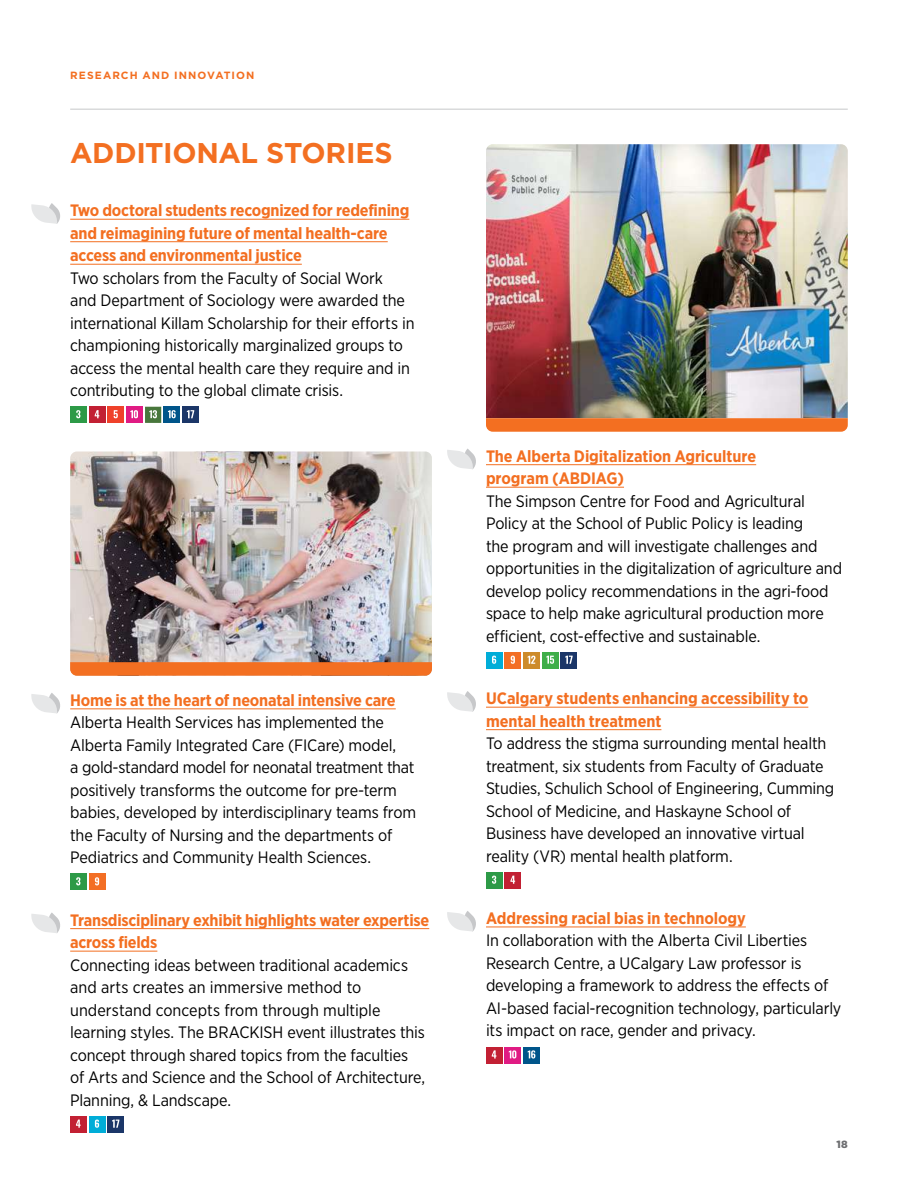
<style>
.page{position:relative;width:918px;height:1188px;background:#fff}
.page>*{position:absolute;margin:0;border:0;box-sizing:border-box;transform-origin:0 0}
.t1{font:700 28.5px "Gotham";letter-spacing:-.01em;color:#f36f21}
.t2{font:16.5px/22.5px "Gotham Narrow";letter-spacing:-.01em;color:#000}
.t3{font:700 16.5px/22.5px "Gotham Narrow";letter-spacing:-.01em;color:#f36f21}
.t4{font:700 10.5px "Gotham";letter-spacing:.1em;color:#f36f21}
.t5{font:900 10.5px "Gotham";color:#6d6e71}
</style>
<div class="page">
<hr style="left:70px;top:109px;width:778px;height:1px;background:#c7c8ca">
<hr style="left:70px;top:219px;width:339px;height:1px;background:#f36f21">
<hr style="left:70px;top:241px;width:318px;height:1px;background:#f36f21">
<hr style="left:70px;top:264px;width:232px;height:1px;background:#f36f21">
<div style="left:70px;top:407px;width:16px;height:16px;background:#2d9a47"></div>
<svg style="left:76px;top:410px;width:4px;height:8px"></svg>
<div style="left:89px;top:407px;width:16px;height:16px;background:#c22033"></div>
<svg style="left:95px;top:410px;width:4px;height:8px"></svg>
<div style="left:108px;top:407px;width:16px;height:16px;background:#ef412a"></div>
<svg style="left:114px;top:410px;width:4px;height:8px"></svg>
<div style="left:126px;top:407px;width:17px;height:16px;background:#e01b83"></div>
<svg style="left:130px;top:410px;width:8px;height:8px"></svg>
<div style="left:145px;top:407px;width:16px;height:16px;background:#48773c"></div>
<svg style="left:149px;top:410px;width:8px;height:8px"></svg>
<div style="left:164px;top:407px;width:16px;height:16px;background:#00558a"></div>
<svg style="left:168px;top:410px;width:8px;height:8px"></svg>
<div style="left:182px;top:407px;width:17px;height:16px;background:#1b3668"></div>
<svg style="left:187px;top:410px;width:7px;height:8px"></svg>
<hr style="left:486px;top:464px;width:270px;height:1px;background:#f36f21">
<hr style="left:486px;top:487px;width:138px;height:1px;background:#f36f21">
<div style="left:486px;top:652px;width:16px;height:16px;background:#00add8"></div>
<svg style="left:492px;top:656px;width:4px;height:8px"></svg>
<div style="left:505px;top:652px;width:16px;height:16px;background:#f36e24"></div>
<svg style="left:511px;top:656px;width:4px;height:8px"></svg>
<div style="left:523px;top:652px;width:17px;height:16px;background:#cd8b2a"></div>
<svg style="left:528px;top:656px;width:7px;height:8px"></svg>
<div style="left:542px;top:652px;width:16px;height:16px;background:#3fae49"></div>
<svg style="left:546px;top:656px;width:8px;height:8px"></svg>
<div style="left:561px;top:652px;width:16px;height:16px;background:#1b3668"></div>
<svg style="left:565px;top:656px;width:8px;height:8px"></svg>
<hr style="left:486px;top:707px;width:322px;height:1px;background:#f36f21">
<hr style="left:486px;top:729px;width:175px;height:1px;background:#f36f21">
<div style="left:486px;top:872px;width:16px;height:16px;background:#2d9a47"></div>
<svg style="left:492px;top:876px;width:4px;height:8px"></svg>
<div style="left:505px;top:872px;width:16px;height:16px;background:#c22033"></div>
<svg style="left:510px;top:876px;width:5px;height:8px"></svg>
<hr style="left:486px;top:927px;width:260px;height:1px;background:#f36f21">
<div style="left:486px;top:1047px;width:16px;height:16px;background:#c22033"></div>
<svg style="left:492px;top:1050px;width:4px;height:9px"></svg>
<div style="left:505px;top:1047px;width:16px;height:16px;background:#e01b83"></div>
<svg style="left:509px;top:1050px;width:7px;height:9px"></svg>
<div style="left:523px;top:1047px;width:17px;height:16px;background:#00558a"></div>
<svg style="left:528px;top:1050px;width:7px;height:9px"></svg>
<hr style="left:70px;top:708px;width:326px;height:1px;background:#f36f21">
<div style="left:70px;top:874px;width:16px;height:16px;background:#2d9a47"></div>
<svg style="left:76px;top:877px;width:4px;height:8px"></svg>
<div style="left:89px;top:874px;width:16px;height:16px;background:#f36e24"></div>
<svg style="left:95px;top:877px;width:4px;height:8px"></svg>
<hr style="left:70px;top:928px;width:359px;height:1px;background:#f36f21">
<hr style="left:70px;top:951px;width:87px;height:1px;background:#f36f21">
<div style="left:70px;top:1116px;width:16px;height:16px;background:#c22033"></div>
<svg style="left:76px;top:1120px;width:5px;height:8px"></svg>
<div style="left:89px;top:1116px;width:16px;height:16px;background:#00add8"></div>
<svg style="left:95px;top:1120px;width:4px;height:8px"></svg>
<div style="left:108px;top:1116px;width:16px;height:16px;background:#1b3668"></div>
<svg style="left:112px;top:1120px;width:7px;height:8px"></svg>
<svg style="left:31px;top:203px;width:29px;height:21px"></svg>
<svg style="left:447px;top:448px;width:29px;height:21px"></svg>
<svg style="left:447px;top:691px;width:29px;height:21px"></svg>
<svg style="left:447px;top:911px;width:29px;height:21px"></svg>
<svg style="left:31px;top:693px;width:29px;height:21px"></svg>
<svg style="left:31px;top:912px;width:29px;height:21px"></svg>
<img style="left:70px;top:452px;width:362px;height:210px">
<img style="left:486px;top:144px;width:362px;height:274px">
<svg style="left:70px;top:662px;width:362px;height:14px;background:#f07227"></svg>
<svg style="left:486px;top:418px;width:362px;height:14px;background:#f37429"></svg>
<p class="t4" style="left:70px;top:68px;width:186px">RESEARCH AND INNOVATION</p>
<h1 class="t1" style="left:70px;top:134px;width:324px">ADDITIONAL STORIES</h1>
<p class="t3" style="left:70px;top:199px;width:341px">Two doctoral students recognized for redefining and reimagining future of mental health-care access and environmental justice</p>
<p class="t2" style="left:70px;top:266px;width:346px">Two scholars from the Faculty of Social Work<br>and Department of Sociology were awarded the international Killam Scholarship for their efforts in championing historically marginalized groups to access the mental health care they require and in contributing to the global climate crisis.</p>
<p class="t3" style="left:70px;top:689px;width:327px">Home is at the heart of neonatal intensive care</p>
<p class="t2" style="left:70px;top:711px;width:347px">Alberta Health Services has implemented the Alberta Family Integrated Care (FICare) model,<br>a gold-standard model for neonatal treatment that positively transforms the outcome for pre-term babies, developed by interdisciplinary teams from the Faculty of Nursing and the departments of Pediatrics and Community Health Sciences.</p>
<p class="t3" style="left:70px;top:908px;width:361px">Transdisciplinary exhibit highlights water expertise across fields</p>
<p class="t2" style="left:70px;top:953px;width:357px">Connecting ideas between traditional academics and arts creates an immersive method to understand concepts from through multiple learning styles. The BRACKISH event illustrates this concept through shared topics from the faculties of Arts and Science and the School of Architecture, Planning, &amp; Landscape.</p>
<p class="t3" style="left:486px;top:445px;width:272px">The Alberta Digitalization Agriculture program (ABDIAG)</p>
<p class="t2" style="left:486px;top:489px;width:358px">The Simpson Centre for Food and Agricultural Policy at the School of Public Policy is leading<br>the program and will investigate challenges and opportunities in the digitalization of agriculture and develop policy recommendations in the agri-food space to help make agricultural production more efficient, cost-effective and sustainable.</p>
<p class="t3" style="left:486px;top:687px;width:324px">UCalgary students enhancing accessibility to mental health treatment</p>
<p class="t2" style="left:486px;top:732px;width:350px">To address the stigma surrounding mental health treatment, six students from Faculty of Graduate Studies, Schulich School of Engineering, Cumming School of Medicine, and Haskayne School of Business have developed an innovative virtual reality (VR) mental health platform.</p>
<p class="t3" style="left:486px;top:907px;width:261px">Addressing racial bias in technology</p>
<p class="t2" style="left:486px;top:929px;width:357px">In collaboration with the Alberta Civil Liberties Research Centre, a UCalgary Law professor is developing a framework to address the effects of AI-based facial-recognition technology, particularly its impact on race, gender and privacy.</p>
<p class="t5" style="left:836px;top:1137px;width:13px">18</p>
</div>
